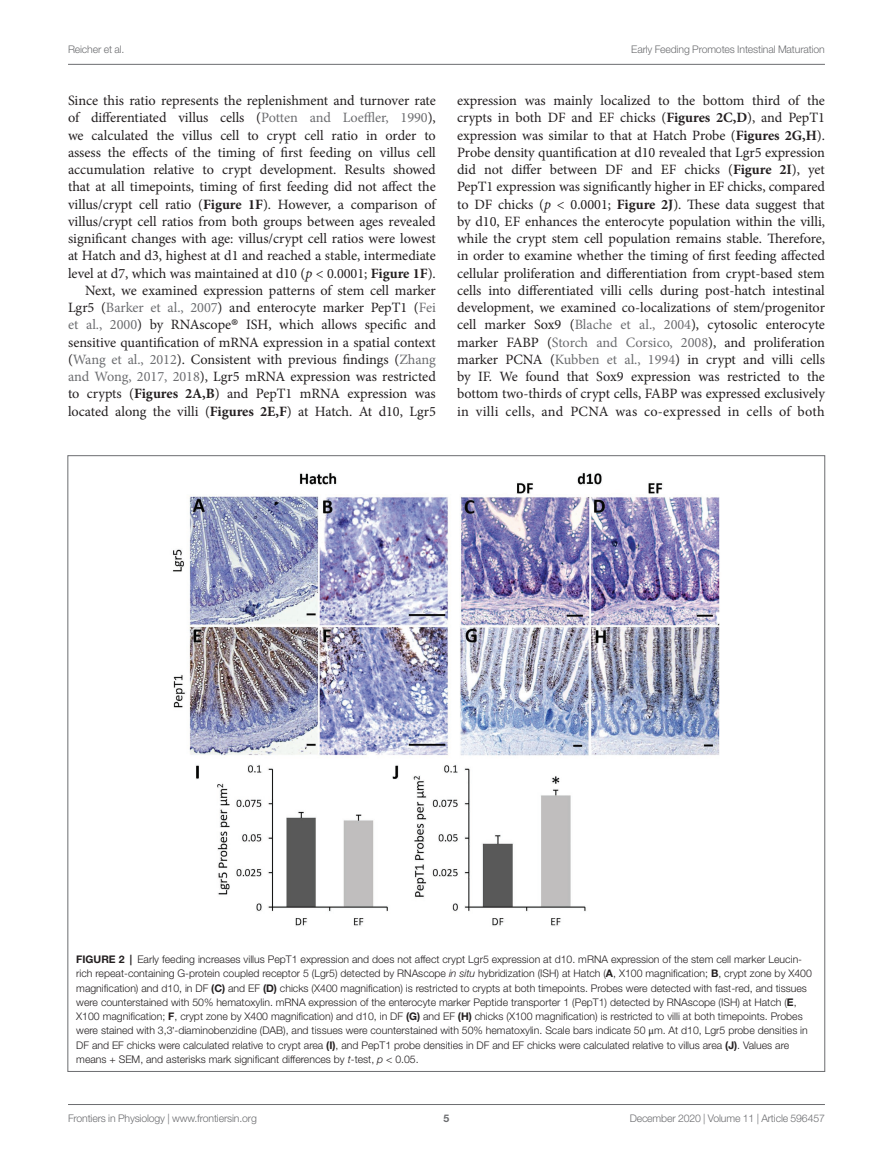
<style>
.page{position:relative;width:893px;height:1170px;background:#fff}
.page>*{position:absolute;margin:0;border:0;box-sizing:border-box;transform-origin:0 0}
.TEXT{font:14.25px/17.2px "Minion Pro";color:#231f20;text-align:justify}
.TEXT_FLUSH{font:14.25px/17.2px "Minion Pro";letter-spacing:-.005em;color:#231f20;text-align:justify}
.FIG_LEG{font:300 10.5px/14.2px "Helvetica Neue LT Std";color:#231f20}
.t1{font:300 10.5px "Helvetica Neue LT Std";letter-spacing:-.015em;color:#6c6d70}
.t2{font:700 10.5px "Helvetica Neue LT Std";color:#6c6d70}
.s1{color:#6c6d70}
.s2{font-weight:700}
.s3{font-style:italic}
.s4{font-size:22.5px}
.s5{font-family:"STIX General";font-weight:400}
</style>
<div class="page">
<hr style="left:68px;top:64px;width:757px;height:1px;background:#6c6d70">
<hr style="left:68px;top:1104px;width:757px;height:1px;background:#6c6d70">
<img style="left:173px;top:472px;width:547px;height:454px">
<p class="t1" style="left:68px;top:42px;width:58px">Reicher et al.</p>
<p class="t1" style="left:631px;top:42px;width:195px">Early Feeding Promotes Intestinal Maturation</p>
<p class="TEXT_FLUSH" style="left:68px;top:92px;width:369px">Since this ratio represents the replenishment and turnover rate of differentiated villus cells (<span class="s1">Potten and Loeffler, 1990</span>), we calculated the villus cell to crypt cell ratio in order to assess the effects of the timing of first feeding on villus cell accumulation relative to crypt development. Results showed that at all timepoints, timing of first feeding did not affect the villus/crypt cell ratio (<span class="s2">Figure 1F</span>). However, a comparison of villus/crypt cell ratios from both groups between ages revealed significant changes with age: villus/crypt cell ratios were lowest at Hatch and d3, highest at d1 and reached a stable, intermediate level at d7, which was maintained at d10 (<span class="s3">p</span> &lt; 0.0001; <span class="s2">Figure 1F</span>).</p>
<p class="TEXT" style="left:68px;top:282px;width:369px;text-indent:17px">Next, we examined expression patterns of stem cell marker Lgr5 (<span class="s1">Barker et al., 2007</span>) and enterocyte marker PepT1 (<span class="s1">Fei et al., 2000</span>) by RNAscope<span class="s4">®</span> ISH, which allows specific and sensitive quantification of mRNA expression in a spatial context (<span class="s1">Wang et al., 2012</span>). Consistent with previous findings (<span class="s1">Zhang and Wong, 2017, 2018</span>), Lgr5 mRNA expression was restricted to crypts (<span class="s2">Figures 2A,B</span>) and PepT1 mRNA expression was located along the villi (<span class="s2">Figures 2E,F</span>) at Hatch. At d10, Lgr5</p>
<p class="TEXT" style="left:457px;top:92px;width:369px">expression was mainly localized to the bottom third of the crypts in both DF and EF chicks (<span class="s2">Figures 2C,D</span>), and PepT1 expression was similar to that at Hatch Probe (<span class="s2">Figures 2G,H</span>).<br>Probe density quantification at d10 revealed that Lgr5 expression did not differ between DF and EF chicks (<span class="s2">Figure 2I</span>), yet PepT1 expression was significantly higher in EF chicks, compared to DF chicks (<span class="s3">p</span> &lt; 0.0001; <span class="s2">Figure 2J</span>). These data suggest that by d10, EF enhances the enterocyte population within the villi, while the crypt stem cell population remains stable. Therefore, in order to examine whether the timing of first feeding affected cellular proliferation and differentiation from crypt-based stem cells into differentiated villi cells during post-hatch intestinal development, we examined co-localizations of stem/progenitor cell marker Sox9 (<span class="s1">Blache et al., 2004</span>), cytosolic enterocyte marker FABP (<span class="s1">Storch and Corsico, 2008</span>), and proliferation marker PCNA (<span class="s1">Kubben et al., 1994</span>) in crypt and villi cells by IF. We found that Sox9 expression was restricted to the bottom two-thirds of crypt cells, FABP was expressed exclusively in villi cells, and PCNA was co-expressed in cells of both</p>
<p class="FIG_LEG" style="left:76px;top:952px;width:737px"><span class="s2">FIGURE 2 |</span> Early feeding increases villus PepT1 expression and does not affect crypt Lgr5 expression at d10. mRNA expression of the stem cell marker Leucin&shy;rich repeat-containing G-protein coupled receptor 5 (Lgr5) detected by RNAscope <span class="s3">in situ</span> hybridization (ISH) at Hatch (<span class="s2">A</span>, X100 magnification; <span class="s2">B</span>, crypt zone by X400 magnification) and d10, in DF <span class="s2">(C)</span> and EF <span class="s2">(D)</span> chicks (X400 magnification) is restricted to crypts at both timepoints. Probes were detected with fast-red, and tissues were counterstained with 50% hematoxylin. mRNA expression of the enterocyte marker Peptide transporter 1 (PepT1) detected by RNAscope (ISH) at Hatch (<span class="s2">E</span>, X100 magnification; <span class="s2">F</span>, crypt zone by X400 magnification) and d10, in DF <span class="s2">(G)</span> and EF <span class="s2">(H)</span> chicks (X100 magnification) is restricted to villi at both timepoints. Probes were stained with 3,3<span class="s5">'</span>-diaminobenzidine (DAB), and tissues were counterstained with 50% hematoxylin. Scale bars indicate 50 <span class="s5">μ</span>m. At d10, Lgr5 probe densities in DF and EF chicks were calculated relative to crypt area <span class="s2">(I)</span>, and PepT1 probe densities in DF and EF chicks were calculated relative to villus area <span class="s2">(J)</span>. Values are means + SEM, and asterisks mark significant differences by <span class="s3">t</span>-test, <span class="s3">p</span> &lt; 0.05.</p>
<p class="t1" style="left:68px;top:1111px;width:190px">Frontiers in Physiology | www.frontiersin.org</p>
<p class="t2" style="left:444px;top:1111px;width:7px">5</p>
<p class="t1" style="left:630px;top:1111px;width:197px">December 2020 | Volume 11 | Article 596457</p>
</div>
